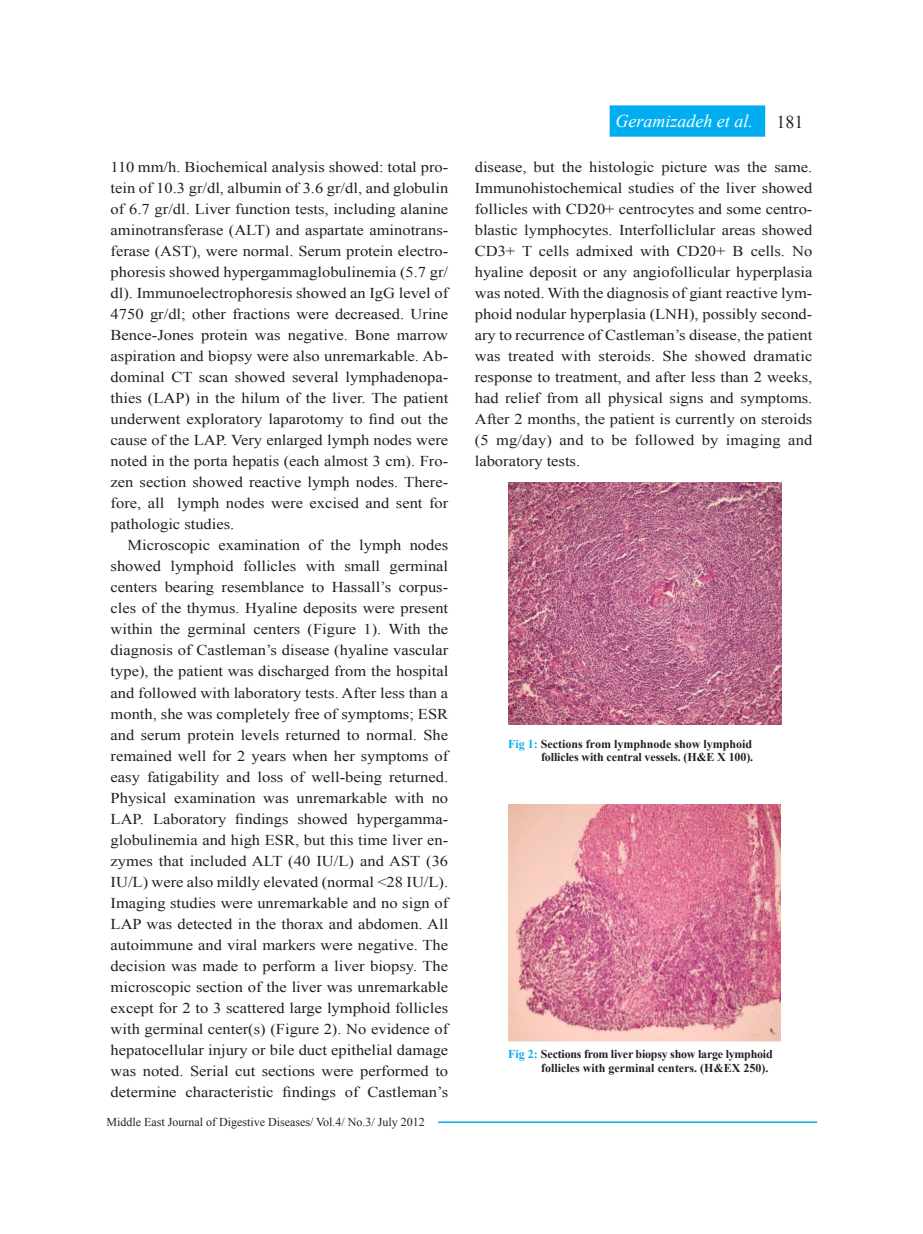
<style>
.page{position:relative;width:923px;height:1234px;background:#fff}
.page>*{position:absolute;margin:0;border:0;box-sizing:border-box;transform-origin:0 0}
.t1{font:italic 18px "Times New Roman";color:#fff}
.t2{font:18px "Times New Roman";color:#231f20}
.t3{font:15px/21px "Times New Roman";color:#231f20;text-align:justify;scale:1.1 1}
.t4{font:700 12px "Times New Roman";color:#231f20}
.t5{font:12px "Times New Roman";color:#231f20}
.t6{font:700 12px "Times New Roman";letter-spacing:-.02em;color:#231f20}
.s1{color:#00aeef}
</style>
<div class="page">
<img style="left:508px;top:804px;width:272px;height:236px">
<div style="left:610px;top:106px;width:154px;height:30px;background:#00aeef"></div>
<div style="left:609px;top:105px;width:156px;height:32px;border:2px solid #00aeef"></div>
<hr style="left:438px;top:1121px;width:379px;height:1px;background:#00aeef">
<img style="left:508px;top:482px;width:273px;height:242px">
<p class="t3" style="left:111px;top:156px;width:308px">110 mm/h. Biochemical analysis showed: total pro&shy;tein of 10.3 gr/dl, albumin of 3.6 gr/dl, and globulin of 6.7 gr/dl. Liver function tests, including alanine aminotransferase (ALT) and aspartate aminotrans&shy;ferase (AST), were normal. Serum protein electro&shy;phoresis showed hypergammaglobulinemia (5.7 gr/ dl). Immunoelectrophoresis showed an IgG level of 4750 gr/dl; other fractions were decreased. Urine Bence-Jones protein was negative. Bone marrow aspiration and biopsy were also unremarkable. Ab&shy;dominal CT scan showed several lymphadenopa&shy;thies (LAP) in the hilum of the liver. The patient underwent exploratory laparotomy to find out the cause of the LAP. Very enlarged lymph nodes were noted in the porta hepatis (each almost 3 cm). Fro&shy;zen section showed reactive lymph nodes. There&shy;fore, all lymph nodes were excised and sent for pathologic studies.</p>
<p class="t3" style="left:111px;top:534px;width:308px;text-indent:17px">Microscopic examination of the lymph nodes showed lymphoid follicles with small germinal centers bearing resemblance to Hassall’s corpus&shy;cles of the thymus. Hyaline deposits were present within the germinal centers (Figure 1). With the diagnosis of Castleman’s disease (hyaline vascular type), the patient was discharged from the hospital and followed with laboratory tests. After less than a month, she was completely free of symptoms; ESR and serum protein levels returned to normal. She remained well for 2 years when her symptoms of easy fatigability and loss of well-being returned.<br>Physical examination was unremarkable with no LAP. Laboratory findings showed hypergamma&shy;globulinemia and high ESR, but this time liver en&shy;zymes that included ALT (40 IU/L) and AST (36<br>IU/L) were also mildly elevated (normal &lt;28 IU/L).<br>Imaging studies were unremarkable and no sign of LAP was detected in the thorax and abdomen. All autoimmune and viral markers were negative. The decision was made to perform a liver biopsy. The microscopic section of the liver was unremarkable except for 2 to 3 scattered large lymphoid follicles with germinal center(s) (Figure 2). No evidence of hepatocellular injury or bile duct epithelial damage was noted. Serial cut sections were performed to determine characteristic findings of Castleman’s</p>
<p class="t5" style="left:106px;top:1113px;width:320px">Middle East Journal of Digestive Diseases/ Vol.4/ No.3/ July 2012</p>
<p class="t1" style="left:615px;top:109px;width:139px">Geramizadeh et al.</p>
<p class="t2" style="left:776px;top:110px;width:28px">181</p>
<p class="t3" style="left:475px;top:156px;width:308px">disease, but the histologic picture was the same.<br>Immunohistochemical studies of the liver showed follicles with CD20+ centrocytes and some centro&shy;blastic lymphocytes. Interfolliclular areas showed CD3+ T cells admixed with CD20+ B cells. No hyaline deposit or any angiofollicular hyperplasia was noted. With the diagnosis of giant reactive lym&shy;phoid nodular hyperplasia (LNH), possibly second&shy;ary to recurrence of Castleman’s disease, the patient was treated with steroids. She showed dramatic response to treatment, and after less than 2 weeks, had relief from all physical signs and symptoms.<br>After 2 months, the patient is currently on steroids (5 mg/day) and to be followed by imaging and laboratory tests.</p>
<p class="t4" style="left:508px;top:735px;width:245px"><span class="s1">Fig 1:</span> Sections from lymphnode show lymphoid</p>
<p class="t4" style="left:541px;top:749px;width:214px">follicles with central vessels. (H&amp;E X 100).</p>
<p class="t6" style="left:508px;top:1045px;width:266px"><span class="s1">Fig 2:</span> Sections from liver biopsy show large lymphoid</p>
<p class="t4" style="left:541px;top:1059px;width:228px">follicles with germinal centers. (H&amp;EX 250).</p>
</div>
